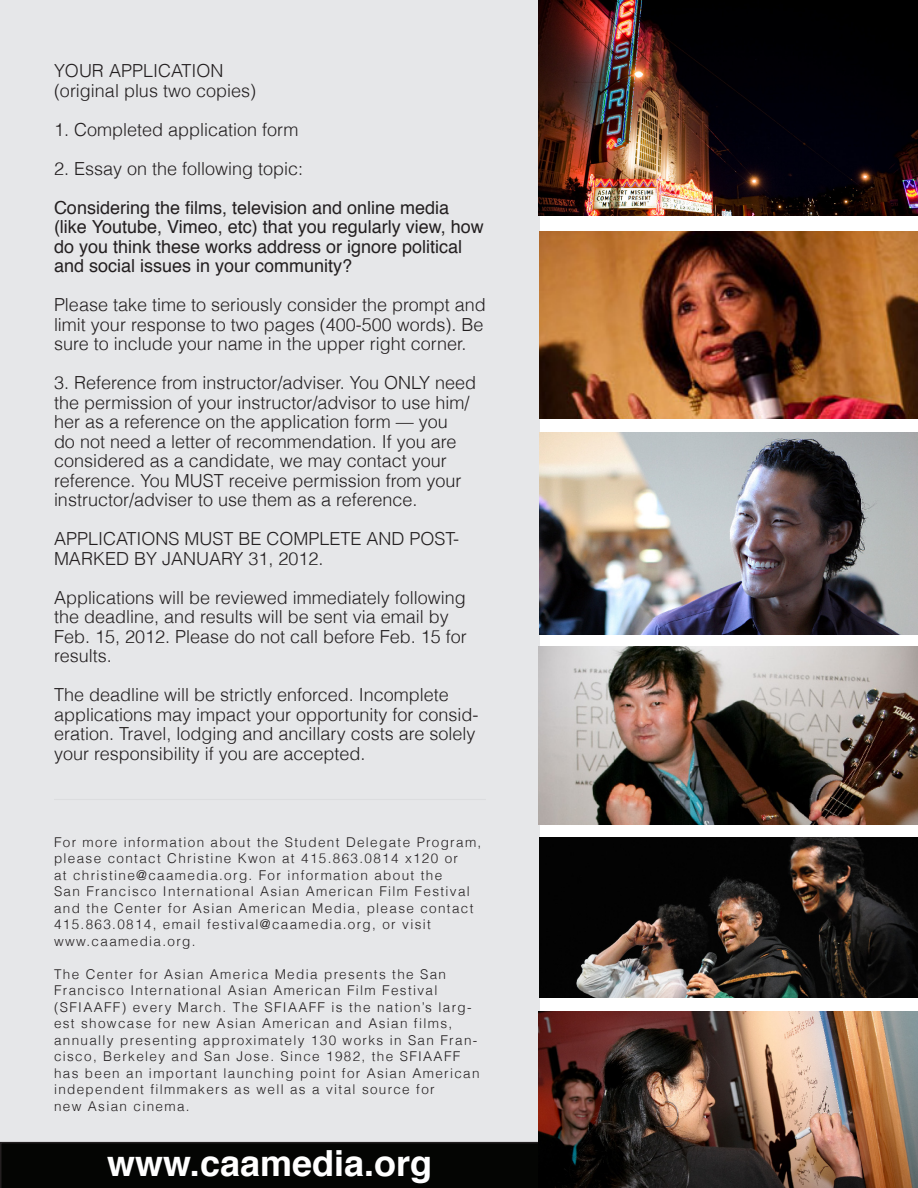
<style>
.page{position:relative;width:918px;height:1188px;background:#fff}
.page>*{position:absolute;margin:0;border:0;box-sizing:border-box;transform-origin:0 0}
.Paragraph_Style_1{font:39px "Myriad Pro";letter-spacing:.02em;color:#fff}
.t1{font:700 36px "Helvetica";color:#fff}
.t2{font:300 18px/19.5px "Helvetica";color:#231f20}
.t3{font:18px/19.5px "Helvetica";color:#231f20}
.t4{font:300 13.5px/16.5px "Helvetica";letter-spacing:.1em;color:#231f20}
</style>
<div class="page">
<div style="left:0;top:0;width:539px;height:1188px;background:#e6e7e9"></div>
<img style="left:539px;top:432px;width:379px;height:202px">
<img style="left:539px;top:231px;width:379px;height:187px">
<div style="left:0;top:1142px;width:539px;height:46px;background:#040503"></div>
<img style="left:539px;top:646px;width:379px;height:178px">
<img style="left:539px;top:837px;width:379px;height:161px">
<img style="left:539px;top:1012px;width:379px;height:176px">
<img style="left:539px;top:0;width:379px;height:216px">
<hr style="left:54px;top:799px;width:432px;height:1px;background:#dcdddf">
<p class="t2" style="left:54px;top:61px;width:204px">YOUR APPLICATION (original plus two copies)</p>
<p class="t2" style="left:54px;top:120px;width:246px">1. Completed application form</p>
<p class="t2" style="left:54px;top:159px;width:251px">2. Essay on the following topic:</p>
<p class="t3" style="left:54px;top:198px;width:431px">Considering the films, television and online media (like Youtube, Vimeo, etc) that you regularly view, how do you think these works address or ignore political and social issues in your community?</p>
<p class="t2" style="left:54px;top:295px;width:433px">Please take time to seriously consider the prompt and limit your response to two pages (400-500 words). Be sure to include your name in the upper right corner.</p>
<p class="t2" style="left:54px;top:373px;width:424px">3. Reference from instructor/adviser. You ONLY need the permission of your instructor/advisor to use him/ her as a reference on the application form — you<br>do not need a letter of recommendation. If you are considered as a candidate, we may contact your reference. You MUST receive permission from your instructor/adviser to use them as a reference.</p>
<p class="t2" style="left:54px;top:529px;width:407px">APPLICATIONS MUST BE COMPLETE AND POST-<br>MARKED BY JANUARY 31, 2012.</p>
<p class="t2" style="left:54px;top:588px;width:414px">Applications will be reviewed immediately following the deadline, and results will be sent via email by Feb. 15, 2012. Please do not call before Feb. 15 for results.</p>
<p class="t2" style="left:54px;top:685px;width:426px">The deadline will be strictly enforced. Incomplete applications may impact your opportunity for consid&shy;eration. Travel, lodging and ancillary costs are solely your responsibility if you are accepted.</p>
<p class="t4" style="left:54px;top:834px;width:429px">For more information about the Student Delegate Program, please contact Christine Kwon at 415.863.0814 x120 or<br>at christine@caamedia.org. For information about the<br>San Francisco International Asian American Film Festival and the Center for Asian American Media, please contact 415.863.0814, email festival@caamedia.org, or visit www.caamedia.org.</p>
<p class="t4" style="left:54px;top:966px;width:427px">The Center for Asian America Media presents the San Francisco International Asian American Film Festival (SFIAAFF) every March. The SFIAAFF is the nation’s larg&shy;est showcase for new Asian American and Asian films, annually presenting approximately 130 works in San Fran&shy;cisco, Berkeley and San Jose. Since 1982, the SFIAAFF has been an important launching point for Asian American independent filmmakers as well as a vital source for<br>new Asian cinema.</p>
<p class="Paragraph_Style_1" style="left:107px;top:1140px;width:328px">www.caamedia.org</p>
<p class="t1" style="left:107px;top:1134px;width:326px">www.caamedia.org</p>
</div>
